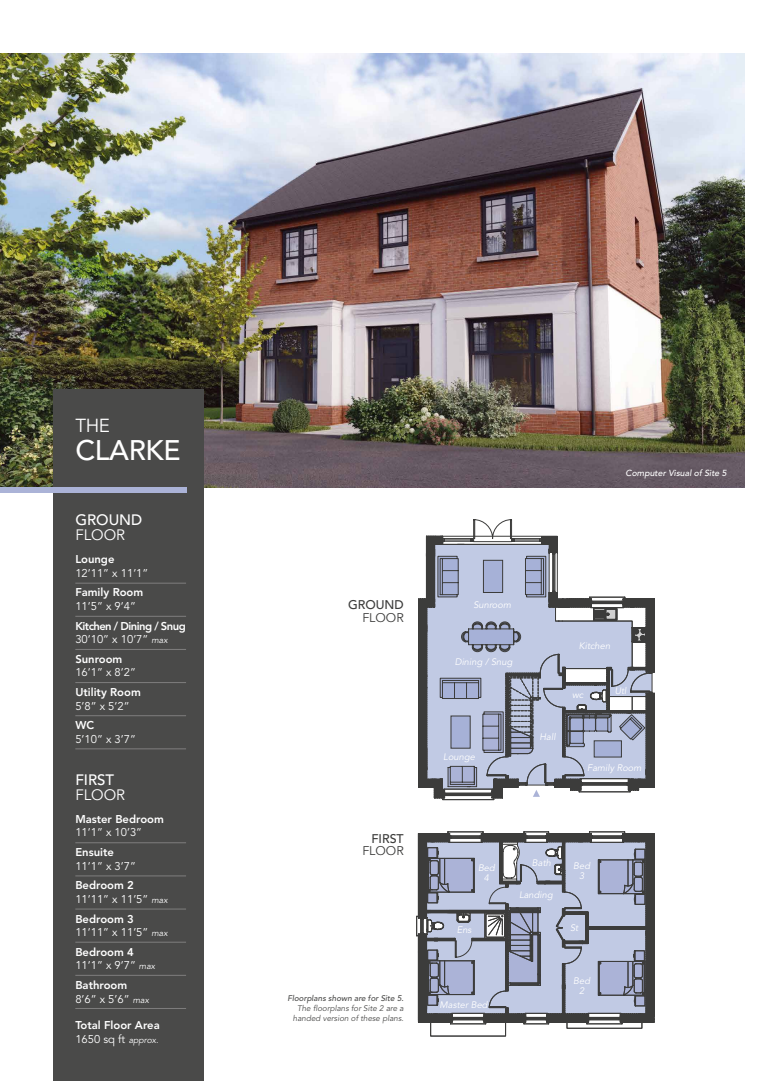
<style>
.page{position:relative;width:780px;height:1081px;background:#fff}
.page>*{position:absolute;margin:0;border:0;box-sizing:border-box;transform-origin:0 0}
.t1{font:500 28.12px "Avenir LT Std";letter-spacing:-.01em;color:#fff}
.t2{font:18.75px "Avenir LT Std";color:#fff}
.t3{font:500 15px "Avenir LT Std";color:#fff}
.t4{font:15px "Avenir LT Std";color:#fff}
.t5{font:500 12.5px "Avenir LT Std";color:#3c3c3b}
.t6{font:12.5px "Avenir LT Std";color:#3c3c3b}
.t7{font:11.25px/13.5px "Avenir LT Std";color:#fff}
.t8{font:800 11.25px/13.5px "Avenir LT Std";color:#fff}
.t9{font:800 11.25px/13.5px "Avenir LT Std";letter-spacing:-.05em;color:#fff}
.t10{font:italic 9.38px/10px "Avenir LT Std";color:#fff;text-align:center}
.t11{font:italic 500 8.75px "Avenir LT Std";color:#fff}
.t12{font:italic 8.12px/9.8px "Avenir LT Std";color:#4a4a49;text-align:center}
.t13{font:italic 500 8.12px "Avenir LT Std";color:#4a4a49}
.s1{font-weight:400}
.s2{font-weight:400;font-style:italic;font-size:8.75px}
.s3{font-weight:800}
.s4{font-style:italic;font-size:8.75px}
</style>
<div class="page">
<img style="left:0;top:53px;width:744px;height:434px">
<svg style="left:418px;top:536px;width:11px;height:251px"></svg>
<svg style="left:429px;top:536px;width:13px;height:254px;background:#9ca2b4"></svg>
<svg style="left:442px;top:519px;width:116px;height:37px"></svg>
<svg style="left:646px;top:833px;width:8px;height:187px"></svg>
<svg style="left:430px;top:1025px;width:212px;height:11px"></svg>
<svg style="left:416px;top:831px;width:230px;height:194px;background:#9ca1b4"></svg>
<svg style="left:437px;top:556px;width:218px;height:241px;background:#acb2c4"></svg>
<div style="left:53px;top:390px;width:151px;height:691px;background:#4a4a49"></div>
<hr style="left:75px;top:583px;width:111px;height:1px;background:#7f7e7e">
<hr style="left:75px;top:842px;width:111px;height:1px;background:#7f7e7e">
<hr style="left:75px;top:616px;width:111px;height:1px;background:#7f7e7e">
<hr style="left:75px;top:875px;width:111px;height:1px;background:#7f7e7e">
<hr style="left:75px;top:649px;width:111px;height:1px;background:#7f7e7e">
<hr style="left:75px;top:909px;width:111px;height:1px;background:#7f7e7e">
<hr style="left:75px;top:682px;width:111px;height:1px;background:#7f7e7e">
<hr style="left:75px;top:942px;width:111px;height:1px;background:#7f7e7e">
<hr style="left:75px;top:715px;width:111px;height:1px;background:#7f7e7e">
<hr style="left:75px;top:975px;width:111px;height:1px;background:#7f7e7e">
<hr style="left:75px;top:748px;width:111px;height:1px;background:#7f7e7e">
<hr style="left:75px;top:1008px;width:111px;height:1px;background:#7f7e7e">
<div style="left:0;top:487px;width:186px;height:6px;background:#abb3d7"></div>
<h2 class="t2" style="left:75px;top:414px;width:36px">THE</h2>
<h1 class="t1" style="left:75px;top:434px;width:107px">CLARKE</h1>
<h3 class="t3" style="left:75px;top:511px;width:68px">GROUND</h3>
<h3 class="t4" style="left:75px;top:526px;width:51px">FLOOR</h3>
<p class="t8" style="left:75px;top:552px;width:41px">Lounge</p>
<p class="t7" style="left:75px;top:566px;width:74px">12’11” x 11’1”</p>
<p class="t8" style="left:75px;top:586px;width:69px">Family Room</p>
<p class="t7" style="left:75px;top:599px;width:62px">11’5” x 9’4”</p>
<p class="t9" style="left:75px;top:619px;width:112px">Kitchen / Dining / Snug<br><span class="s1">30’10” x 10’7”</span> <span class="s2">max</span></p>
<p class="t8" style="left:75px;top:652px;width:49px">Sunroom</p>
<p class="t7" style="left:75px;top:666px;width:62px">16’1” x 8’2”</p>
<p class="t8" style="left:75px;top:685px;width:67px">Utility Room</p>
<p class="t7" style="left:75px;top:699px;width:56px">5’8” x 5’2”</p>
<p class="t8" style="left:75px;top:719px;width:20px">WC</p>
<p class="t7" style="left:75px;top:732px;width:62px">5’10” x 3’7”</p>
<h3 class="t3" style="left:75px;top:771px;width:40px">FIRST</h3>
<h3 class="t4" style="left:75px;top:786px;width:51px">FLOOR</h3>
<p class="t8" style="left:75px;top:812px;width:90px">Master Bedroom</p>
<p class="t7" style="left:75px;top:826px;width:68px">11’1” x 10’3”</p>
<p class="t8" style="left:75px;top:845px;width:40px">Ensuite</p>
<p class="t7" style="left:75px;top:859px;width:62px">11’1” x 3’7”</p>
<p class="t7" style="left:75px;top:879px;width:94px"><span class="s3">Bedroom 2<br></span>11’11” x 11’5” <span class="s4">max</span></p>
<p class="t7" style="left:75px;top:912px;width:94px"><span class="s3">Bedroom 3<br></span>11’11” x 11’5” <span class="s4">max</span></p>
<p class="t7" style="left:75px;top:945px;width:81px"><span class="s3">Bedroom 4<br></span>11’1” x 9’7” <span class="s4">max</span></p>
<p class="t7" style="left:75px;top:979px;width:75px"><span class="s3">Bathroom<br></span>8’6” x 5’6” <span class="s4">max</span></p>
<p class="t8" style="left:75px;top:1018px;width:86px">Total Floor Area<br><span class="s1">1650 sq ft</span> <span class="s2">approx.</span></p>
<p class="t11" style="left:625px;top:468px;width:103px">Computer Visual of Site 5</p>
<p class="t5" style="left:348px;top:597px;width:57px">GROUND</p>
<p class="t6" style="left:362px;top:610px;width:43px">FLOOR</p>
<p class="t5" style="left:371px;top:831px;width:34px">FIRST</p>
<p class="t6" style="left:362px;top:843px;width:43px">FLOOR</p>
<p class="t13" style="left:287px;top:993px;width:118px">Floorplans shown are for Site 5.</p>
<p class="t12" style="left:293px;top:1003px;width:112px">The floorplans for Site 2 are a handed version of these plans.</p>
<p class="t10" style="left:473px;top:600px;width:39px">Sunroom</p>
<p class="t10" style="left:455px;top:657px;width:59px">Dining / Snug</p>
<p class="t10" style="left:443px;top:752px;width:33px">Lounge</p>
<p class="t10" style="left:539px;top:732px;width:18px">Hall</p>
<p class="t10" style="left:579px;top:640px;width:33px">Kitchen</p>
<p class="t10" style="left:572px;top:690px;width:13px">wc</p>
<p class="t10" style="left:614px;top:686px;width:13px">Utl</p>
<p class="t10" style="left:587px;top:763px;width:56px">Family Room</p>
<p class="t10" style="left:478px;top:863px;width:18px">Bed<br>4</p>
<p class="t10" style="left:456px;top:925px;width:16px">Ens</p>
<p class="t10" style="left:439px;top:1000px;width:50px">Master Bed</p>
<p class="t10" style="left:532px;top:858px;width:21px">Bath</p>
<p class="t10" style="left:519px;top:890px;width:35px">Landing</p>
<p class="t10" style="left:573px;top:861px;width:18px">Bed<br>3</p>
<p class="t10" style="left:570px;top:923px;width:10px">St</p>
<p class="t10" style="left:573px;top:976px;width:18px">Bed<br>2</p>
</div>
